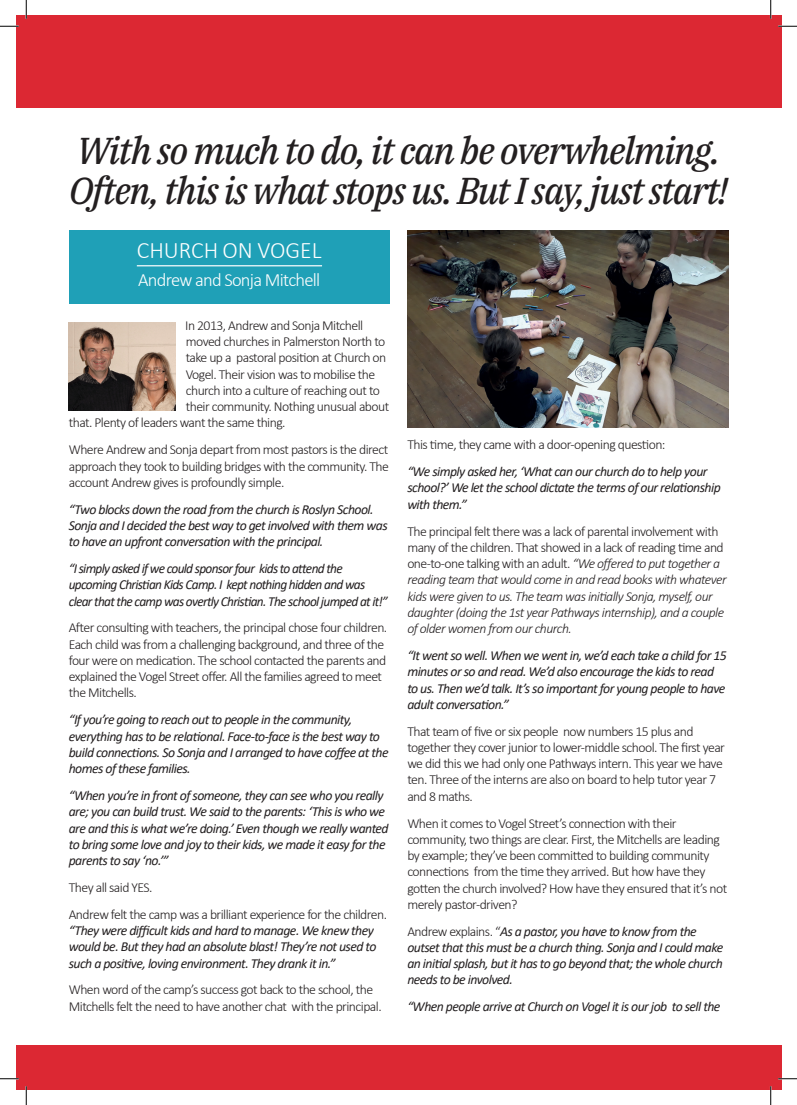
<style>
.page{position:relative;width:797px;height:1105px;background:#fff}
.page>*{position:absolute;margin:0;border:0;box-sizing:border-box;transform-origin:0 0}
.t1{font:italic 37.5px/40px "IBM Plex Serif Text";letter-spacing:-.04em;color:#231f20}
.t2{font:300 23.75px "Calibri";color:#fff}
.t3{font:300 18.75px "Calibri";letter-spacing:-.04em;color:#fff}
.t4{font:italic 13.75px/16.2px "Calibri";letter-spacing:-.04em;color:#231f20}
.t5{font:300 13.75px/16.2px "Calibri";letter-spacing:-.04em;color:#231f20}
.t6{font:italic 300 13.75px/16.2px "Calibri";letter-spacing:-.04em;color:#231f20}
.s1{font-style:normal}
.s2{font-weight:300;font-style:normal}
</style>
<div class="page">
<div style="left:16px;top:16px;width:765px;height:92px;background:#dc2833"></div>
<div style="left:16px;top:1045px;width:765px;height:44px;background:#dc2833"></div>
<div style="left:69px;top:230px;width:320px;height:73px;background:#1fa0b7"></div>
<hr style="left:137px;top:265px;width:185px;height:1px;background:#fff">
<img style="left:69px;top:322px;width:106px;height:89px">
<img style="left:407px;top:230px;width:321px;height:197px">
<svg style="left:0;top:25px;width:19px;height:2px"></svg>
<svg style="left:778px;top:25px;width:19px;height:2px"></svg>
<svg style="left:0;top:1078px;width:19px;height:1px"></svg>
<svg style="left:778px;top:1078px;width:19px;height:1px"></svg>
<svg style="left:25px;top:0;width:2px;height:19px"></svg>
<svg style="left:25px;top:1086px;width:2px;height:19px"></svg>
<svg style="left:770px;top:0;width:1px;height:19px"></svg>
<svg style="left:770px;top:1086px;width:1px;height:19px"></svg>
<h1 class="t1" style="left:69px;top:128px;width:660px">With so much to do, it can be overwhelming.<br>Often, this is what stops us. But I say, just start!</h1>
<h2 class="t2" style="left:137px;top:236px;width:186px">CHURCH ON VOGEL</h2>
<h3 class="t3" style="left:138px;top:268px;width:184px">Andrew and Sonja Mitchell</h3>
<p class="t5" style="left:185px;top:317px;width:179px">In 2013, Andrew and Sonja Mitchell</p>
<p class="t5" style="left:186px;top:333px;width:201px">moved churches in Palmerston North to</p>
<p class="t5" style="left:186px;top:350px;width:202px">take up a pastoral position at Church on</p>
<p class="t5" style="left:186px;top:366px;width:191px">Vogel. Their vision was to mobilise the</p>
<p class="t5" style="left:186px;top:382px;width:196px">church into a culture of reaching out to</p>
<p class="t5" style="left:186px;top:398px;width:205px">their community. Nothing unusual about</p>
<p class="t5" style="left:69px;top:415px;width:218px">that. Plenty of leaders want the same thing.</p>
<p class="t5" style="left:69px;top:441px;width:322px;text-align:justify">Where Andrew and Sonja depart from most pastors is the direct approach they took to building bridges with the community. The account Andrew gives is profoundly simple.</p>
<p class="t4" style="left:69px;top:500px;width:320px">“Two blocks down the road from the church is Roslyn School.<br>Sonja and I decided the best way to get involved with them was to have an upfront conversation with the principal.</p>
<p class="t4" style="left:69px;top:560px;width:320px">“I simply asked if we could sponsor four kids to attend the upcoming Christian Kids Camp. I kept nothing hidden and was clear that the camp was overtly Christian. The school jumped at it!”</p>
<p class="t5" style="left:69px;top:620px;width:320px">After consulting with teachers, the principal chose four children.<br>Each child was from a challenging background, and three of the four were on medication. The school contacted the parents and explained the Vogel Street offer. All the families agreed to meet the Mitchells.</p>
<p class="t4" style="left:69px;top:711px;width:321px">“If you’re going to reach out to people in the community, everything has to be relational. Face-to-face is the best way to build connections. So Sonja and I arranged to have coffee at the homes of these families.</p>
<p class="t4" style="left:69px;top:787px;width:321px">“When you’re in front of someone, they can see who you really are; you can build trust. We said to the parents: ‘This is who we are and this is what we’re doing.’ Even though we really wanted to bring some love and joy to their kids, we made it easy for the parents to say ‘no.’”</p>
<p class="t5" style="left:69px;top:874px;width:320px;line-height:26.9px">They all said YES.<br>Andrew felt the camp was a brilliant experience for the children.</p>
<p class="t4" style="left:69px;top:922px;width:309px">“They were difficult kids and hard to manage. We knew they would be. But they had an absolute blast! They’re not used to such a positive, loving environment. They drank it in.”</p>
<p class="t5" style="left:69px;top:982px;width:314px">When word of the camp’s success got back to the school, the<br>Mitchells felt the need to have another chat with the principal.</p>
<p class="t5" style="left:407px;top:436px;width:260px">This time, they came with a door-opening question:</p>
<p class="t4" style="left:407px;top:463px;width:315px">“We simply asked her, ‘What can our church do to help your school?’ We let the school dictate the terms of our relationship with them.”</p>
<p class="t6" style="left:407px;top:523px;width:321px"><span class="s1">The principal felt there was a lack of parental involvement with many of the children. That showed in a lack of reading time and one-to-one talking with an adult.</span> “We offered to put together a reading team that would come in and read books with whatever kids were given to us. The team was initially Sonja, myself, our daughter (doing the 1st year Pathways internship), and a couple of older women from our church.</p>
<p class="t4" style="left:407px;top:647px;width:321px">“It went so well. When we went in, we’d each take a child for 15 minutes or so and read. We’d also encourage the kids to read to us. Then we’d talk. It’s so important for young people to have adult conversation.”</p>
<p class="t5" style="left:407px;top:723px;width:319px">That team of five or six people now numbers 15 plus and together they cover junior to lower-middle school. The first year we did this we had only one Pathways intern. This year we have ten. Three of the interns are also on board to help tutor year 7 and 8 maths.</p>
<p class="t5" style="left:407px;top:815px;width:321px">When it comes to Vogel Street’s connection with their community, two things are clear. First, the Mitchells are leading by example; they’ve been committed to building community connections from the time they arrived. But how have they gotten the church involved? How have they ensured that it’s not merely pastor-driven?</p>
<p class="t4" style="left:407px;top:922px;width:317px"><span class="s2">Andrew explains. “</span>As a pastor, you have to know from the outset that this must be a church thing. Sonja and I could make an initial splash, but it has to go beyond that; the whole church needs to be involved.</p>
<p class="t4" style="left:407px;top:998px;width:315px">“When people arrive at Church on Vogel it is our job to sell the</p>
</div>
